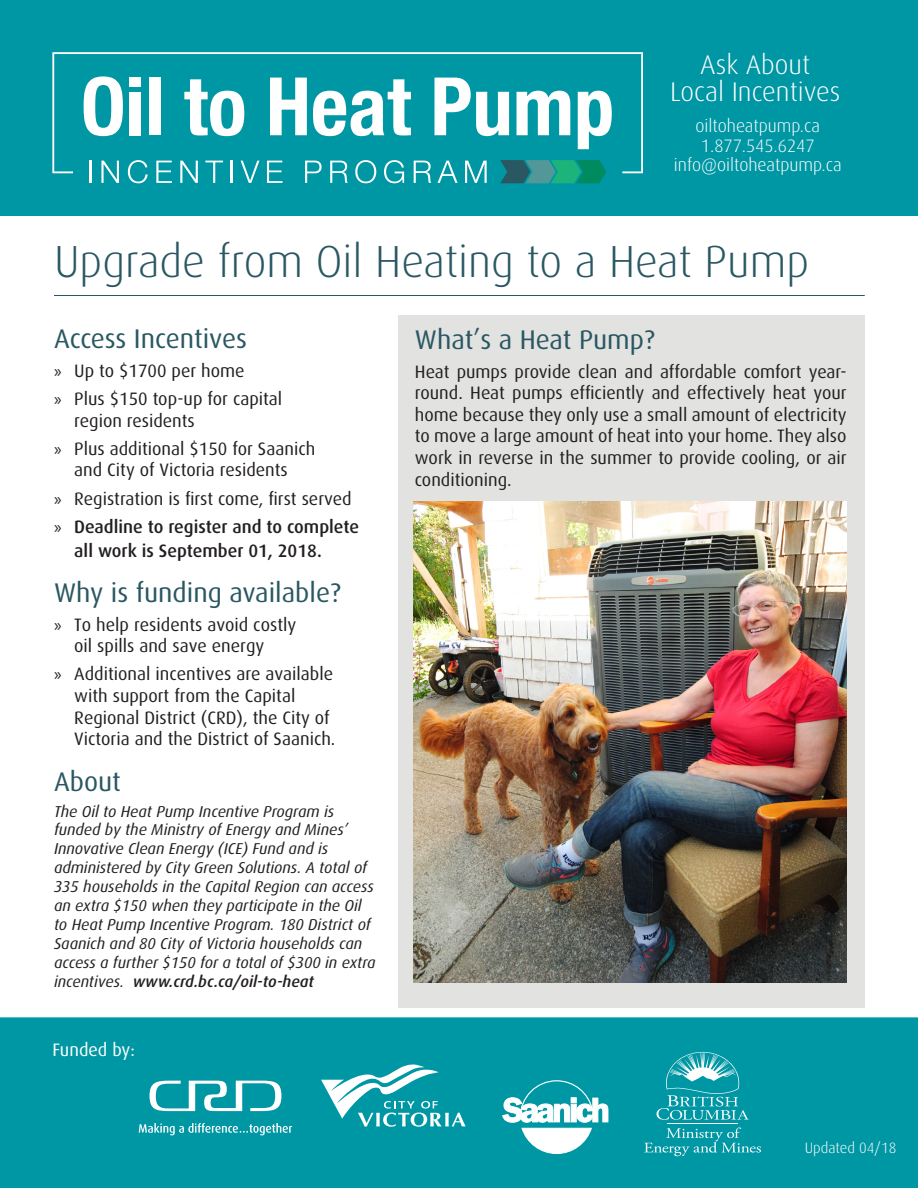
<style>
.page{position:relative;width:918px;height:1188px;background:#fff}
.page>*{position:absolute;margin:0;border:0;box-sizing:border-box;transform-origin:0 0}
.header_1{font:300 45px "Dax OT";color:#295762}
.header_2{font:27px "Dax OT";color:#295762}
.header_2-2{font:300 27px/27px "Dax OT";color:#fff;text-align:center}
.content_1{font:18px/21.6px "Dax OT";color:#231f20}
.t1{font:500 18px/23.4px "Dax OT";color:#231f20}
.footer_contact{font:300 18px "Dax OT";color:#fff}
.t2{font:18px "Dax OT";color:#fff}
.header_2-3{font:italic 15.75px/18.9px "Dax OT";color:#231f20}
.footer_contact-2{font:300 15px "Dax OT";color:#fff}
.s1{font-family:"Myriad Pro"}
.s2{font-family:"Myriad Pro";font-weight:400}
.s3{font-weight:500}
</style>
<div class="page">
<div style="left:0;top:0;width:918px;height:216px;background:#0097a4"></div>
<div style="left:0;top:1017px;width:918px;height:171px;background:#0097a4"></div>
<svg style="left:500px;top:173px;width:106px;height:10px"></svg>
<svg style="left:52px;top:52px;width:591px;height:121px;fill:#0097a4"></svg>
<svg style="left:180px;top:161px;width:18px;height:22px"></svg>
<svg style="left:101px;top:161px;width:18px;height:22px"></svg>
<svg style="left:156px;top:161px;width:16px;height:22px"></svg>
<svg style="left:128px;top:160px;width:20px;height:23px"></svg>
<hr style="left:89px;top:161px;width:2px;height:22px;background:#fff">
<svg style="left:384px;top:160px;width:20px;height:23px"></svg>
<svg style="left:330px;top:161px;width:18px;height:22px"></svg>
<svg style="left:355px;top:160px;width:21px;height:23px"></svg>
<svg style="left:414px;top:161px;width:17px;height:22px"></svg>
<svg style="left:438px;top:161px;width:20px;height:22px"></svg>
<svg style="left:465px;top:161px;width:22px;height:22px"></svg>
<svg style="left:305px;top:161px;width:17px;height:22px"></svg>
<hr style="left:231px;top:161px;width:2px;height:22px;background:#fff">
<svg style="left:205px;top:161px;width:18px;height:22px"></svg>
<svg style="left:241px;top:161px;width:19px;height:22px"></svg>
<svg style="left:267px;top:161px;width:16px;height:22px"></svg>
<svg style="left:150px;top:1081px;width:131px;height:30px"></svg>
<svg style="left:139px;top:1123px;width:153px;height:12px;background:#41b1bb"></svg>
<svg style="left:502px;top:1080px;width:107px;height:74px"></svg>
<hr style="left:668px;top:1124px;width:70px;height:1px;background:#fff">
<svg style="left:644px;top:1128px;width:117px;height:28px;background:#21a4af"></svg>
<svg style="left:656px;top:1052px;width:93px;height:68px;background:#2ea9b4"></svg>
<svg style="left:321px;top:1065px;width:145px;height:62px"></svg>
<div style="left:398px;top:316px;width:467px;height:692px;background:#e2e2e1"></div>
<hr style="left:54px;top:295px;width:811px;height:1px;background:#295762">
<img style="left:414px;top:501px;width:433px;height:482px">
<p class="header_2-2" style="left:670px;top:46px;width:172px">Ask About<br>Local Incentives</p>
<p class="footer_contact" style="left:695px;top:109px;width:126px">oiltoheatpump.ca</p>
<p class="footer_contact" style="left:701px;top:128px;width:115px">1.877.545.6247</p>
<p class="footer_contact" style="left:674px;top:148px;width:169px">info@oiltoheatpump.ca</p>
<p class="header_1" style="left:54px;top:219px;width:757px">Upgrade from Oil Heating to a Heat Pump</p>
<p class="header_2" style="left:54px;top:313px;width:195px">Access Incentives</p>
<p class="content_1" style="left:54px;top:356px;width:192px"><span class="s1">»</span> Up to $1700 per home</p>
<p class="content_1" style="left:74px;top:385px;width:210px;text-indent:-20px"><span class="s1">»</span> Plus $150 top-up for capital region residents</p>
<p class="content_1" style="left:54px;top:435px;width:263px;text-align:center"><span class="s1">»</span> Plus additional $150 for Saanich and City of Victoria residents</p>
<p class="content_1" style="left:54px;top:485px;width:299px"><span class="s1">»</span> Registration is first come, first served</p>
<p class="t1" style="left:74px;top:512px;width:286px;text-indent:-20px"><span class="s2">»</span> Deadline to register and to complete all work is September 01, 2018.</p>
<p class="header_2" style="left:54px;top:567px;width:288px">Why is funding available?</p>
<p class="content_1" style="left:74px;top:610px;width:224px;text-indent:-20px"><span class="s1">»</span> To help residents avoid costly oil spills and save energy</p>
<p class="content_1" style="left:74px;top:660px;width:263px;text-indent:-20px"><span class="s1">»</span> Additional incentives are available with support from the Capital Regional District (CRD), the City of Victoria and the District of Saanich.</p>
<p class="header_2" style="left:54px;top:756px;width:68px">About</p>
<p class="header_2-3" style="left:54px;top:799px;width:323px">The Oil to Heat Pump Incentive Program is funded by the Ministry of Energy and Mines’ Innovative Clean Energy (ICE) Fund and is administered by City Green Solutions. A total of 335 households in the Capital Region can access an extra $150 when they participate in the Oil to Heat Pump Incentive Program. 180 District of Saanich and 80 City of Victoria households can access a further $150 for a total of $300 in extra incentives. <span class="s3">www.crd.bc.ca/oil-to-heat</span></p>
<p class="t2" style="left:52px;top:1033px;width:84px">Funded by:</p>
<p class="header_2" style="left:415px;top:314px;width:241px">What’s a Heat Pump?</p>
<p class="content_1" style="left:415px;top:357px;width:433px;text-align:justify">Heat pumps provide clean and affordable comfort year&shy;round. Heat pumps efficiently and effectively heat your home because they only use a small amount of electricity to move a large amount of heat into your home. They also work in reverse in the summer to provide cooling, or air conditioning.</p>
<p class="footer_contact-2" style="left:805px;top:1133px;width:93px">Updated 04/18</p>
</div>
